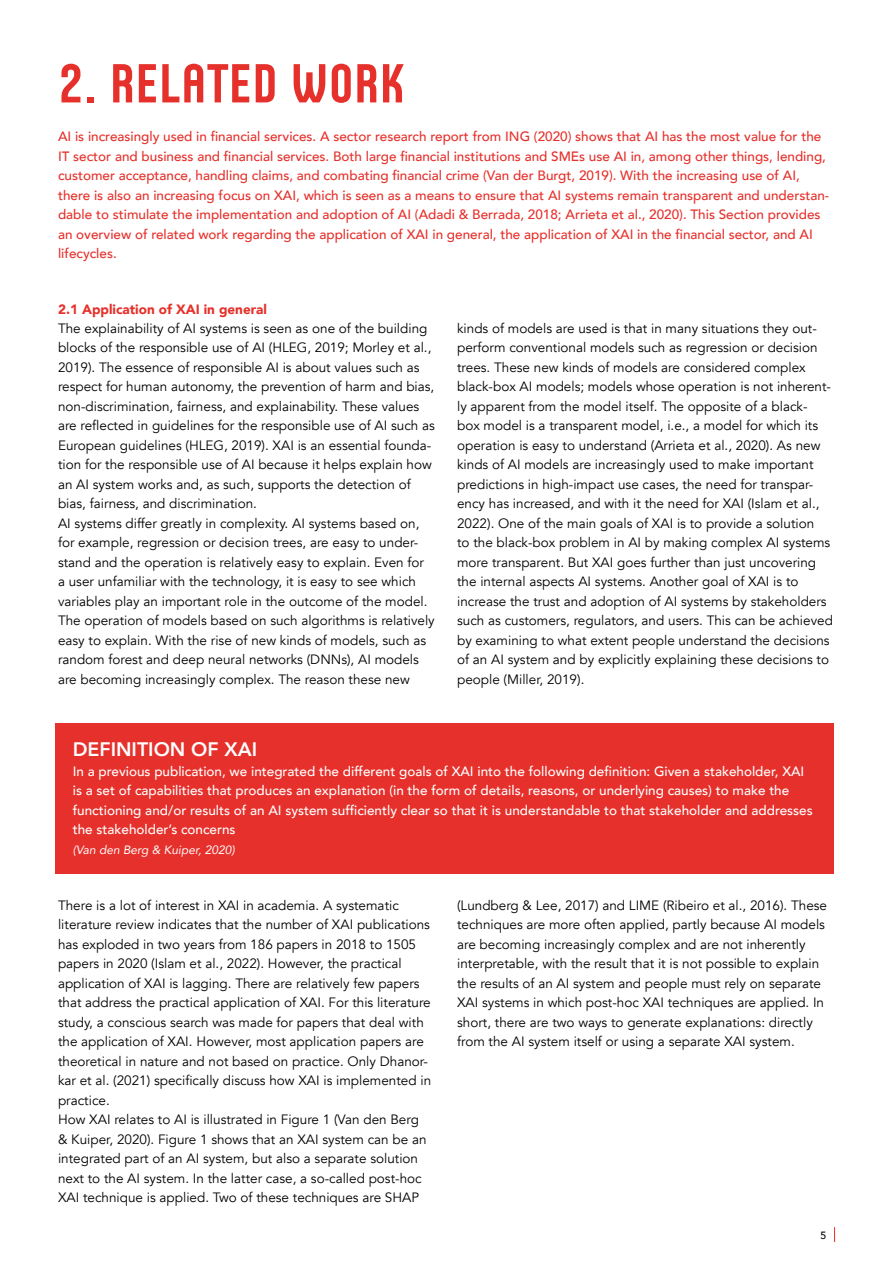
<style>
.page{position:relative;width:893px;height:1263px;background:#fff}
.page>*{position:absolute;margin:0;border:0;box-sizing:border-box;transform-origin:0 0}
.t1{font:55.5px "Husans";color:#e6302b}
.t2{font:800 19.5px "Avenir";color:#fff}
.t3{font:13.5px/19.5px "Avenir";color:#000}
.t4{font:500 13.5px/19.5px "Avenir";color:#e6302b}
.t5{font:500 13.5px/19.5px "Avenir";color:#fff}
.t6{font:900 13.5px "Avenir";color:#e6302b}
.t7{font:italic 12px "Avenir";color:#fff}
.t8{font:500 10.5px "Avenir";color:#000}
</style>
<div class="page">
<svg style="left:834px;top:1227px;width:1px;height:15px"></svg>
<div style="left:56px;top:723px;width:778px;height:151px;background:#e6302b"></div>
<h1 class="t1" style="left:58px;top:52px;width:348px">2. RELATED WORK</h1>
<p class="t4" style="left:58px;top:126px;width:773px">AI is increasingly used in financial services. A sector research report from ING (2020) shows that AI has the most value for the IT sector and business and financial services. Both large financial institutions and SMEs use AI in, among other things, lending, customer acceptance, handling claims, and combating financial crime (Van der Burgt, 2019). With the increasing use of AI, there is also an increasing focus on XAI, which is seen as a means to ensure that AI systems remain transparent and understan&shy;dable to stimulate the implementation and adoption of AI (Adadi &amp; Berrada, 2018; Arrieta et al., 2020). This Section provides an overview of related work regarding the application of XAI in general, the application of XAI in the financial sector, and AI lifecycles.</p>
<p class="t6" style="left:58px;top:297px;width:210px">2.1 Application of XAI in general</p>
<p class="t3" style="left:58px;top:319px;width:378px">The explainability of AI systems is seen as one of the building blocks of the responsible use of AI (HLEG, 2019; Morley et al., 2019). The essence of responsible AI is about values such as respect for human autonomy, the prevention of harm and bias, non-discrimination, fairness, and explainability. These values are reflected in guidelines for the responsible use of AI such as European guidelines (HLEG, 2019). XAI is an essential founda&shy;tion for the responsible use of AI because it helps explain how an AI system works and, as such, supports the detection of bias, fairness, and discrimination.<br>AI systems differ greatly in complexity. AI systems based on, for example, regression or decision trees, are easy to under&shy;stand and the operation is relatively easy to explain. Even for<br>a user unfamiliar with the technology, it is easy to see which variables play an important role in the outcome of the model.<br>The operation of models based on such algorithms is relatively easy to explain. With the rise of new kinds of models, such as random forest and deep neural networks (DNNs), AI models are becoming increasingly complex. The reason these new</p>
<p class="t3" style="left:457px;top:319px;width:377px">kinds of models are used is that in many situations they out&shy;perform conventional models such as regression or decision trees. These new kinds of models are considered complex black-box AI models; models whose operation is not inherent&shy;ly apparent from the model itself. The opposite of a black&shy;box model is a transparent model, i.e., a model for which its operation is easy to understand (Arrieta et al., 2020). As new kinds of AI models are increasingly used to make important predictions in high-impact use cases, the need for transpar&shy;ency has increased, and with it the need for XAI (Islam et al., 2022). One of the main goals of XAI is to provide a solution<br>to the black-box problem in AI by making complex AI systems more transparent. But XAI goes further than just uncovering the internal aspects AI systems. Another goal of XAI is to increase the trust and adoption of AI systems by stakeholders such as customers, regulators, and users. This can be achieved by examining to what extent people understand the decisions of an AI system and by explicitly explaining these decisions to people (Miller, 2019).</p>
<h2 class="t2" style="left:73px;top:734px;width:186px">DEFINITION OF XAI</h2>
<p class="t5" style="left:73px;top:760px;width:741px">In a previous publication, we integrated the different goals of XAI into the following definition: Given a stakeholder, XAI is a set of capabilities that produces an explanation (in the form of details, reasons, or underlying causes) to make the functioning and/or results of an AI system sufficiently clear so that it is understandable to that stakeholder and addresses the stakeholder’s concerns</p>
<p class="t7" style="left:73px;top:842px;width:164px">(Van den Berg &amp; Kuiper, 2020)</p>
<p class="t3" style="left:58px;top:895px;width:375px">There is a lot of interest in XAI in academia. A systematic literature review indicates that the number of XAI publications has exploded in two years from 186 papers in 2018 to 1505 papers in 2020 (Islam et al., 2022). However, the practical application of XAI is lagging. There are relatively few papers that address the practical application of XAI. For this literature study, a conscious search was made for papers that deal with the application of XAI. However, most application papers are theoretical in nature and not based on practice. Only Dhanor&shy;kar et al. (2021) specifically discuss how XAI is implemented in practice.<br>How XAI relates to AI is illustrated in Figure 1 (Van den Berg &amp; Kuiper, 2020). Figure 1 shows that an XAI system can be an integrated part of an AI system, but also a separate solution next to the AI system. In the latter case, a so-called post-hoc XAI technique is applied. Two of these techniques are SHAP</p>
<p class="t3" style="left:457px;top:895px;width:371px">(Lundberg &amp; Lee, 2017) and LIME (Ribeiro et al., 2016). These techniques are more often applied, partly because AI models are becoming increasingly complex and are not inherently interpretable, with the result that it is not possible to explain the results of an AI system and people must rely on separate XAI systems in which post-hoc XAI techniques are applied. In short, there are two ways to generate explanations: directly from the AI system itself or using a separate XAI system.</p>
<p class="t8" style="left:821px;top:1226px;width:7px">5</p>
</div>
